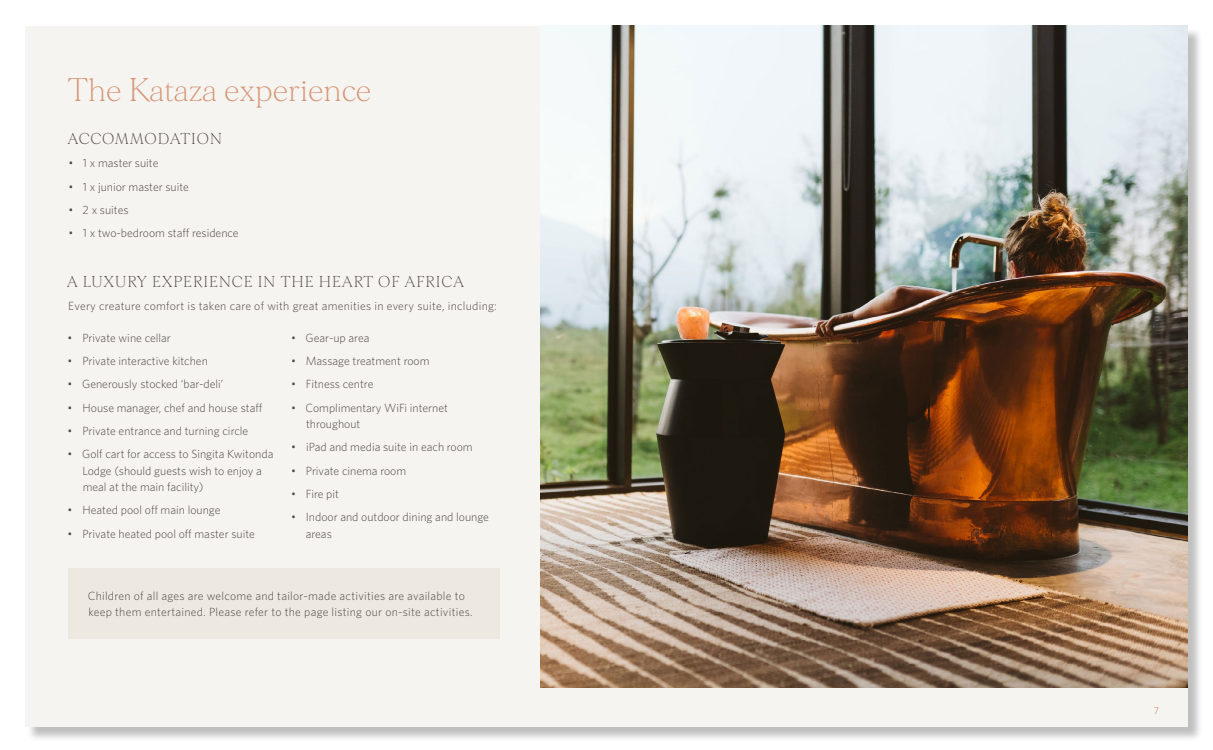
<style>
.page{position:relative;width:1213px;height:750px;background:#fff}
.page>*{position:absolute;margin:0;border:0;box-sizing:border-box;transform-origin:0 0}
.t1{font:200 31.25px "Morion";color:#d69677}
.t2{font:200 15px "Morion";letter-spacing:.06em;color:#4d4945}
.t3{font:300 11.88px/16.2px "Whitney";color:#4d4945}
.t4{font:300 11.88px/16.2px "Whitney";letter-spacing:.02em;color:#4d4945}
.t5{font:10px "Whitney";color:#d69677}
</style>
<div class="page">
<div style="left:27px;top:27px;width:1175px;height:715px;background:#808080;opacity:.5"></div>
<div style="left:25px;top:26px;width:1162px;height:700px;background:#f6f4f0"></div>
<div style="left:68px;top:568px;width:432px;height:70px;background:#ede9e1"></div>
<img style="left:540px;top:26px;width:647px;height:662px">
<h1 class="t1" style="left:68px;top:73px;width:305px">The Kataza experience</h1>
<p class="t2" style="left:67px;top:130px;width:156px">ACCOMMODATION</p>
<p class="t3" style="left:68px;top:155px;width:92px">• 1 x master suite</p>
<p class="t3" style="left:68px;top:178px;width:122px">• 1 x junior master suite</p>
<p class="t3" style="left:68px;top:201px;width:62px">• 2 x suites</p>
<p class="t3" style="left:68px;top:225px;width:172px">• 1 x two-bedroom staff residence</p>
<p class="t2" style="left:67px;top:273px;width:399px">A LUXURY EXPERIENCE IN THE HEART OF AFRICA</p>
<p class="t4" style="left:68px;top:298px;width:430px">Every creature comfort is taken care of with great amenities in every suite, including:</p>
<p class="t3" style="left:68px;top:329px;width:105px">• Private wine cellar</p>
<p class="t3" style="left:68px;top:353px;width:142px">• Private interactive kitchen</p>
<p class="t3" style="left:68px;top:376px;width:157px">• Generously stocked ‘bar-deli’</p>
<p class="t3" style="left:68px;top:399px;width:196px">• House manager, chef and house staff</p>
<p class="t3" style="left:68px;top:423px;width:182px">• Private entrance and turning circle</p>
<p class="t3" style="left:82px;top:446px;width:192px;text-indent:-15px">• Golf cart for access to Singita Kwitonda<br>Lodge (should guests wish to enjoy a meal at the main facility)</p>
<p class="t3" style="left:68px;top:502px;width:154px">• Heated pool off main lounge</p>
<p class="t3" style="left:68px;top:525px;width:189px">• Private heated pool off master suite</p>
<p class="t3" style="left:291px;top:329px;width:80px">• Gear-up area</p>
<p class="t3" style="left:291px;top:353px;width:140px">• Massage treatment room</p>
<p class="t3" style="left:291px;top:376px;width:84px">• Fitness centre</p>
<p class="t3" style="left:306px;top:399px;width:143px;text-indent:-15px">• Complimentary WiFi internet throughout</p>
<p class="t3" style="left:291px;top:439px;width:183px">• iPad and media suite in each room</p>
<p class="t3" style="left:291px;top:462px;width:117px">• Private cinema room</p>
<p class="t3" style="left:291px;top:485px;width:49px">• Fire pit</p>
<p class="t3" style="left:306px;top:509px;width:185px;text-indent:-15px">• Indoor and outdoor dining and lounge areas</p>
<p class="t4" style="left:88px;top:587px;width:386px">Children of all ages are welcome and tailor-made activities are available to keep them entertained. Please refer to the page listing our on-site activities.</p>
<p class="t5" style="left:1153px;top:704px;width:7px">7</p>
</div>
